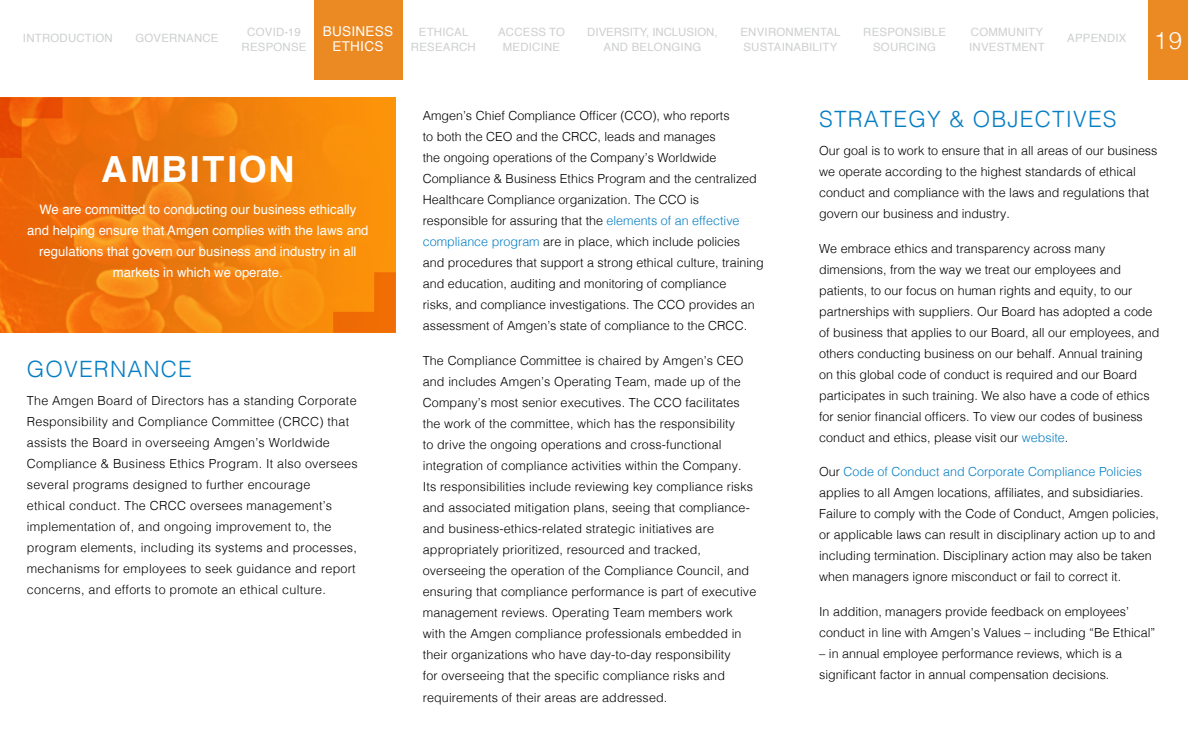
<style>
.page{position:relative;width:1188px;height:752px;background:#fff}
.page>*{position:absolute;margin:0;border:0;box-sizing:border-box;transform-origin:0 0}
.t1{font:700 36px "Helvetica";letter-spacing:.06em;color:#fff}
.t2{font:300 24px "Helvetica";color:#fff}
.t3{font:300 22.5px "Helvetica";letter-spacing:.05em;color:#077ec3}
.t4{font:13.5px/15px "Helvetica";letter-spacing:.02em;color:#fff;text-align:center}
.t5{font:13.2px/21px "Helvetica";color:#fff;text-align:center}
.t6{font:300 12.6px/21px "Helvetica";color:#000}
.t7{font:300 12.6px/21px "Helvetica";letter-spacing:.02em;color:#000}
.t8{font:11.4px/15px "Helvetica";letter-spacing:.02em;color:#cdcfd0;text-align:center}
.t9{font:11.4px/15px "Helvetica";color:#cdcfd0;text-align:center}
.s1{color:#077ec3}
</style>
<div class="page">
<svg style="left:0;top:97px;width:396px;height:236px;background:#f17e0d"></svg>
<svg style="left:0;top:97px;width:63px;height:61px;background:#ec5c06"></svg>
<svg style="left:333px;top:272px;width:63px;height:61px;background:#f47b06"></svg>
<div style="left:1148px;top:0;width:40px;height:79px;background:#eb8a23"></div>
<div style="left:315px;top:0;width:88px;height:79px;background:#eb8a23"></div>
<p class="t4" style="left:323px;top:25px;width:72px">BUSINESS<br>ETHICS</p>
<p class="t8" style="left:23px;top:31px;width:91px">INTRODUCTION</p>
<p class="t8" style="left:411px;top:25px;width:66px">ETHICAL<br>RESEARCH</p>
<p class="t8" style="left:498px;top:25px;width:68px">ACCESS TO<br>MEDICINE</p>
<p class="t8" style="left:863px;top:25px;width:84px">RESPONSIBLE<br>SOURCING</p>
<p class="t8" style="left:969px;top:25px;width:77px;text-align:left">COMMUNITY<br>INVESTMENT</p>
<p class="t8" style="left:1067px;top:31px;width:61px">APPENDIX</p>
<p class="t8" style="left:135px;top:31px;width:85px">GOVERNANCE</p>
<p class="t8" style="left:242px;top:25px;width:66px">COVID-19<br>RESPONSE</p>
<p class="t9" style="left:587px;top:25px;width:132px">DIVERSITY, INCLUSION,<br>AND BELONGING</p>
<p class="t8" style="left:740px;top:25px;width:102px;text-align:left">ENVIRONMENTAL<br>SUSTAINABILITY</p>
<h2 class="t2" style="left:1154px;top:20px;width:30px">19</h2>
<h1 class="t1" style="left:101px;top:140px;width:195px">AMBITION</h1>
<p class="t5" style="left:27px;top:199px;width:343px">We are committed to conducting our business ethically and helping ensure that Amgen complies with the laws and regulations that govern our business and industry in all markets in which we operate.</p>
<h3 class="t3" style="left:27px;top:350px;width:167px">GOVERNANCE</h3>
<p class="t7" style="left:27px;top:389px;width:332px">The Amgen Board of Directors has a standing Corporate Responsibility and Compliance Committee (CRCC) that assists the Board in overseeing Amgen’s Worldwide Compliance &amp; Business Ethics Program. It also oversees several programs designed to further encourage<br>ethical conduct. The CRCC oversees management’s implementation of, and ongoing improvement to, the program elements, including its systems and processes, mechanisms for employees to seek guidance and report concerns, and efforts to promote an ethical culture.</p>
<p class="t6" style="left:423px;top:104px;width:343px">Amgen’s Chief Compliance Officer (CCO), who reports<br>to both the CEO and the CRCC, leads and manages<br>the ongoing operations of the Company’s Worldwide Compliance &amp; Business Ethics Program and the centralized Healthcare Compliance organization. The CCO is responsible for assuring that the <span class="s1">elements of an effective compliance program</span> are in place, which include policies and procedures that support a strong ethical culture, training and education, auditing and monitoring of compliance<br>risks, and compliance investigations. The CCO provides an assessment of Amgen’s state of compliance to the CRCC.</p>
<p class="t6" style="left:423px;top:349px;width:335px">The Compliance Committee is chaired by Amgen’s CEO and includes Amgen’s Operating Team, made up of the Company’s most senior executives. The CCO facilitates the work of the committee, which has the responsibility<br>to drive the ongoing operations and cross-functional integration of compliance activities within the Company.<br>Its responsibilities include reviewing key compliance risks and associated mitigation plans, seeing that compliance&shy;and business-ethics-related strategic initiatives are appropriately prioritized, resourced and tracked, overseeing the operation of the Compliance Council, and ensuring that compliance performance is part of executive management reviews. Operating Team members work with the Amgen compliance professionals embedded in their organizations who have day-to-day responsibility<br>for overseeing that the specific compliance risks and requirements of their areas are addressed.</p>
<h3 class="t3" style="left:819px;top:100px;width:299px">STRATEGY &amp; OBJECTIVES</h3>
<p class="t6" style="left:819px;top:139px;width:340px">Our goal is to work to ensure that in all areas of our business we operate according to the highest standards of ethical conduct and compliance with the laws and regulations that govern our business and industry.</p>
<p class="t6" style="left:819px;top:237px;width:342px">We embrace ethics and transparency across many dimensions, from the way we treat our employees and patients, to our focus on human rights and equity, to our partnerships with suppliers. Our Board has adopted a code of business that applies to our Board, all our employees, and others conducting business on our behalf. Annual training on this global code of conduct is required and our Board participates in such training. We also have a code of ethics for senior financial officers. To view our codes of business conduct and ethics, please visit our <span class="s1">website</span>.</p>
<p class="t6" style="left:819px;top:460px;width:341px">Our <span class="s1">Code of Conduct and Corporate Compliance Policies </span>applies to all Amgen locations, affiliates, and subsidiaries.<br>Failure to comply with the Code of Conduct, Amgen policies, or applicable laws can result in disciplinary action up to and including termination. Disciplinary action may also be taken when managers ignore misconduct or fail to correct it.</p>
<p class="t6" style="left:819px;top:600px;width:338px">In addition, managers provide feedback on employees’ conduct in line with Amgen’s Values – including “Be Ethical”</p>
<p class="t6" style="left:819px;top:642px;width:304px">– in annual employee performance reviews, which is a significant factor in annual compensation decisions.</p>
</div>
